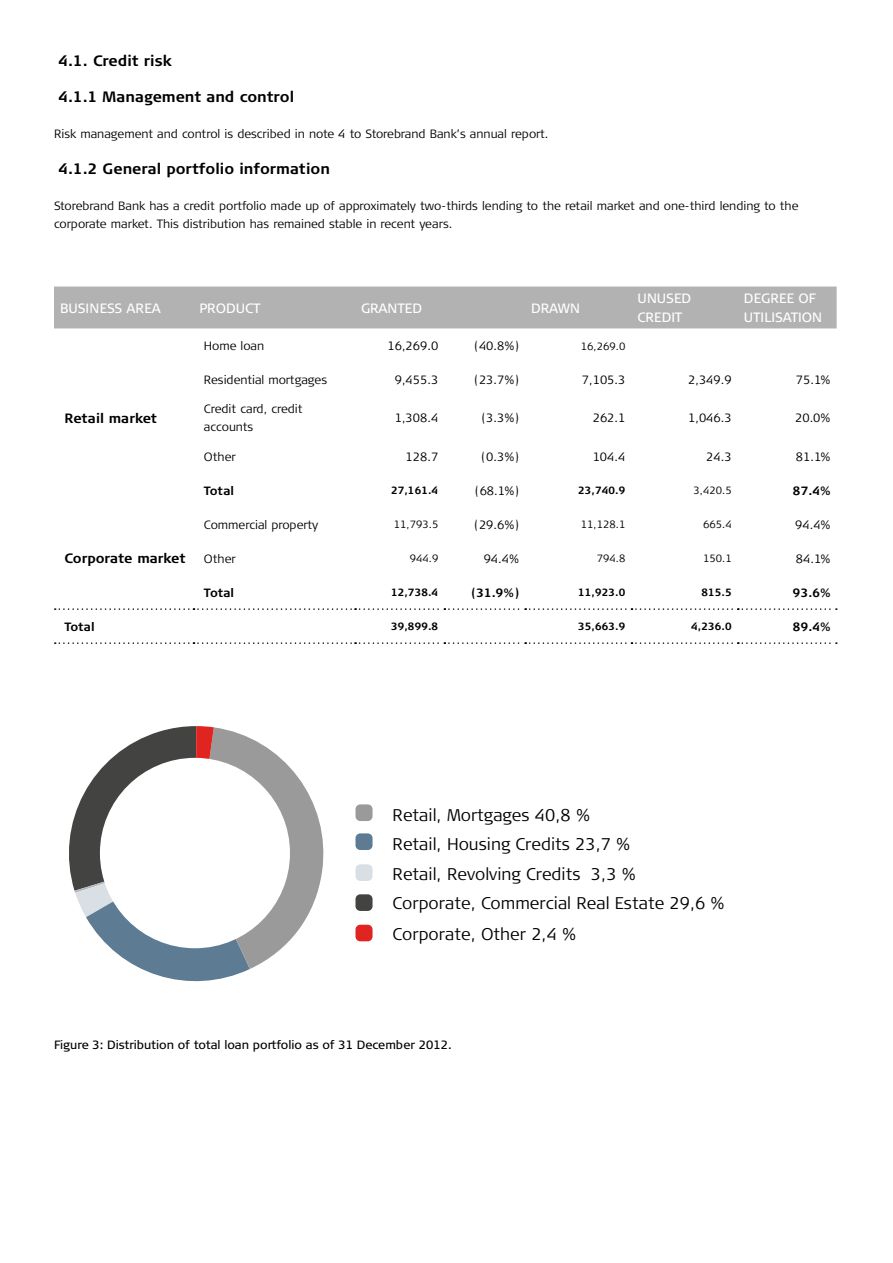
<style>
.page{position:relative;width:893px;height:1263px;background:#fff}
.page>*{position:absolute;margin:0;border:0;box-sizing:border-box;transform-origin:0 0}
.t1{font:300 16.95px/28.8px "Signa Column";color:#010203}
.t2{font:700 15px "Signa Column";color:#000}
.t3{font:13.5px/19.5px "Signa Column";color:#fff}
.t4{font:700 13.5px "Signa Column";color:#000}
.t5{font:300 12px/18px "Signa Column";color:#000}
.t6{font:12px "Signa Column";color:#000}
.t7{font:700 12px "Signa Column";color:#000}
.t8{font:700 10.5px "Signa Column";color:#000}
.t9{font:300 10.5px "Signa Column";color:#000}
</style>
<div class="page">
<div style="left:54px;top:286px;width:783px;height:42px;background:#b3b2b2"></div>
<svg style="left:55px;top:608px;width:782px;height:2px"></svg>
<svg style="left:55px;top:642px;width:782px;height:2px"></svg>
<svg style="left:69px;top:726px;width:255px;height:256px"></svg>
<div style="left:102px;top:760px;width:186px;height:186px;background:#fff;border-radius:50%"></div>
<div style="left:100px;top:758px;width:190px;height:190px;border:4px solid #fff;border-radius:50%"></div>
<div style="left:355px;top:804px;width:18px;height:17px;background:#9b9a9a;border-radius:5px"></div>
<div style="left:355px;top:833px;width:18px;height:17px;background:#5d7b93;border-radius:5px"></div>
<div style="left:355px;top:864px;width:18px;height:17px;background:#d8e0e6;border-radius:5px"></div>
<div style="left:355px;top:894px;width:18px;height:17px;background:#434342;border-radius:5px"></div>
<div style="left:355px;top:925px;width:18px;height:16px;background:#e0241f;border-radius:5px"></div>
<p class="t2" style="left:58px;top:52px;width:115px">4.1. Credit risk</p>
<p class="t2" style="left:58px;top:88px;width:237px">4.1.1 Management and control</p>
<p class="t5" style="left:54px;top:124px;width:496px">Risk management and control is described in note 4 to Storebrand Bank’s annual report.</p>
<p class="t2" style="left:58px;top:160px;width:273px">4.1.2 General portfolio information</p>
<p class="t5" style="left:54px;top:196px;width:746px">Storebrand Bank has a credit portfolio made up of approximately two-thirds lending to the retail market and one-third lending to the corporate market. This distribution has remained stable in recent years.</p>
<p class="t3" style="left:60px;top:298px;width:102px">BUSINESS AREA</p>
<p class="t3" style="left:199px;top:298px;width:63px">PRODUCT</p>
<p class="t3" style="left:361px;top:298px;width:63px">GRANTED</p>
<p class="t3" style="left:531px;top:298px;width:50px">DRAWN</p>
<p class="t3" style="left:637px;top:288px;width:55px">UNUSED<br>CREDIT</p>
<p class="t3" style="left:744px;top:288px;width:80px">DEGREE OF<br>UTILISATION</p>
<p class="t4" style="left:65px;top:410px;width:94px">Retail market</p>
<p class="t4" style="left:64px;top:551px;width:123px">Corporate market</p>
<p class="t5" style="left:204px;top:337px;width:62px">Home loan</p>
<p class="t5" style="left:387px;top:337px;width:52px">16,269.0</p>
<p class="t5" style="left:474px;top:337px;width:46px">(40.8%)</p>
<p class="t9" style="left:581px;top:340px;width:46px">16,269.0</p>
<p class="t5" style="left:204px;top:371px;width:125px">Residential mortgages</p>
<p class="t5" style="left:395px;top:371px;width:45px">9,455.3</p>
<p class="t5" style="left:474px;top:371px;width:46px">(23.7%)</p>
<p class="t5" style="left:582px;top:371px;width:45px">7,105.3</p>
<p class="t5" style="left:688px;top:371px;width:45px">2,349.9</p>
<p class="t5" style="left:796px;top:371px;width:36px">75.1%</p>
<p class="t5" style="left:204px;top:400px;width:100px">Credit card, credit accounts</p>
<p class="t5" style="left:395px;top:409px;width:45px">1,308.4</p>
<p class="t5" style="left:482px;top:409px;width:39px">(3.3%)</p>
<p class="t5" style="left:593px;top:409px;width:34px">262.1</p>
<p class="t5" style="left:688px;top:409px;width:45px">1,046.3</p>
<p class="t5" style="left:795px;top:409px;width:37px">20.0%</p>
<p class="t5" style="left:204px;top:448px;width:34px">Other</p>
<p class="t5" style="left:406px;top:448px;width:34px">128.7</p>
<p class="t5" style="left:481px;top:448px;width:40px">(0.3%)</p>
<p class="t5" style="left:593px;top:448px;width:34px">104.4</p>
<p class="t5" style="left:706px;top:448px;width:27px">24.3</p>
<p class="t5" style="left:796px;top:448px;width:36px">81.1%</p>
<p class="t7" style="left:204px;top:483px;width:32px">Total</p>
<p class="t8" style="left:391px;top:484px;width:49px">27,161.4</p>
<p class="t5" style="left:475px;top:482px;width:46px">(68.1%)</p>
<p class="t8" style="left:578px;top:484px;width:49px">23,740.9</p>
<p class="t9" style="left:694px;top:484px;width:40px">3,420.5</p>
<p class="t7" style="left:793px;top:483px;width:39px">87.4%</p>
<p class="t5" style="left:204px;top:516px;width:116px">Commercial property</p>
<p class="t9" style="left:394px;top:518px;width:46px">11,793.5</p>
<p class="t5" style="left:474px;top:516px;width:46px">(29.6%)</p>
<p class="t9" style="left:581px;top:518px;width:46px">11,128.1</p>
<p class="t9" style="left:703px;top:518px;width:30px">665.4</p>
<p class="t5" style="left:795px;top:516px;width:37px">94.4%</p>
<p class="t5" style="left:204px;top:550px;width:34px">Other</p>
<p class="t9" style="left:410px;top:553px;width:30px">944.9</p>
<p class="t5" style="left:484px;top:550px;width:37px">94.4%</p>
<p class="t9" style="left:597px;top:553px;width:30px">794.8</p>
<p class="t9" style="left:703px;top:553px;width:30px">150.1</p>
<p class="t5" style="left:796px;top:550px;width:36px">84.1%</p>
<p class="t7" style="left:204px;top:586px;width:32px">Total</p>
<p class="t8" style="left:391px;top:586px;width:49px">12,738.4</p>
<p class="t7" style="left:471px;top:586px;width:49px">(31.9%)</p>
<p class="t8" style="left:578px;top:586px;width:49px">11,923.0</p>
<p class="t8" style="left:701px;top:586px;width:32px">815.5</p>
<p class="t7" style="left:793px;top:586px;width:39px">93.6%</p>
<p class="t7" style="left:64px;top:620px;width:32px">Total</p>
<p class="t8" style="left:391px;top:620px;width:49px">39,899.8</p>
<p class="t8" style="left:578px;top:620px;width:49px">35,663.9</p>
<p class="t8" style="left:691px;top:620px;width:42px">4,236.0</p>
<p class="t7" style="left:793px;top:620px;width:39px">89.4%</p>
<h1 class="t1" style="left:393px;top:801px;width:199px">Retail, Mortgages 40,8 %</h1>
<h1 class="t1" style="left:393px;top:829px;width:239px">Retail, Housing Credits 23,7 %</h1>
<h1 class="t1" style="left:393px;top:860px;width:334px">Retail, Revolving Credits 3,3 %<br>Corporate, Commercial Real Estate 29,6 %</h1>
<h1 class="t1" style="left:393px;top:920px;width:185px">Corporate, Other 2,4 %</h1>
<p class="t6" style="left:54px;top:1038px;width:399px">Figure 3: Distribution of total loan portfolio as of 31 December 2012.</p>
</div>
